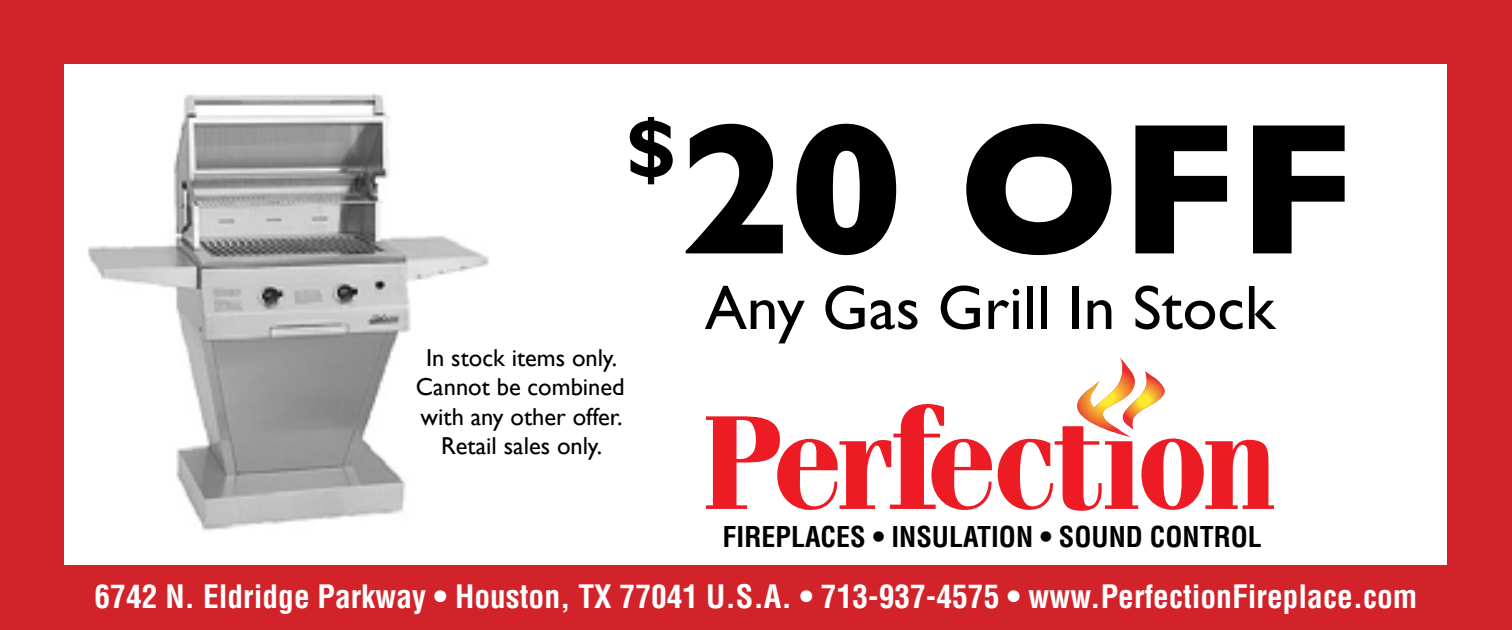
<style>
.page{position:relative;width:1512px;height:630px;background:#d2232a}
.page>*{position:absolute;margin:0;border:0;box-sizing:border-box;transform-origin:0 0}
.t1{font:700 189px "Gill Sans";color:#000}
.t2{font:700 84px "Gill Sans";color:#000}
.t3{font:63px "Gill Sans";color:#000}
.t4{font:700 condensed 31.5px "Helvetica";color:#fff}
.t5{font:700 condensed 28px "Helvetica";color:#000}
.t6{font:24.5px/29.4px "Gill Sans";color:#000;text-align:center}
</style>
<div class="page">
<div style="left:65px;top:65px;width:1382px;height:500px;background:#fff"></div>
<svg style="left:706px;top:358px;width:568px;height:153px"></svg>
<img style="left:88px;top:94px;width:401px;height:437px">
<h2 class="t2" style="left:625px;top:99px;width:54px">$</h2>
<h1 class="t1" style="left:678px;top:79px;width:678px">20 OFF</h1>
<h3 class="t3" style="left:705px;top:271px;width:572px">Any Gas Grill In Stock</h3>
<p class="t6" style="left:416px;top:343px;width:210px">In stock items only.<br>Cannot be combined with any other offer.<br>Retail sales only.</p>
<p class="t5" style="left:723px;top:519px;width:541px">FIREPLACES • INSULATION • SOUND CONTROL</p>
<p class="t4" style="left:95px;top:577px;width:1324px">6742 N. Eldridge Parkway • Houston, TX 77041 U.S.A. • 713-937-4575 • www.PerfectionFireplace.com</p>
</div>
